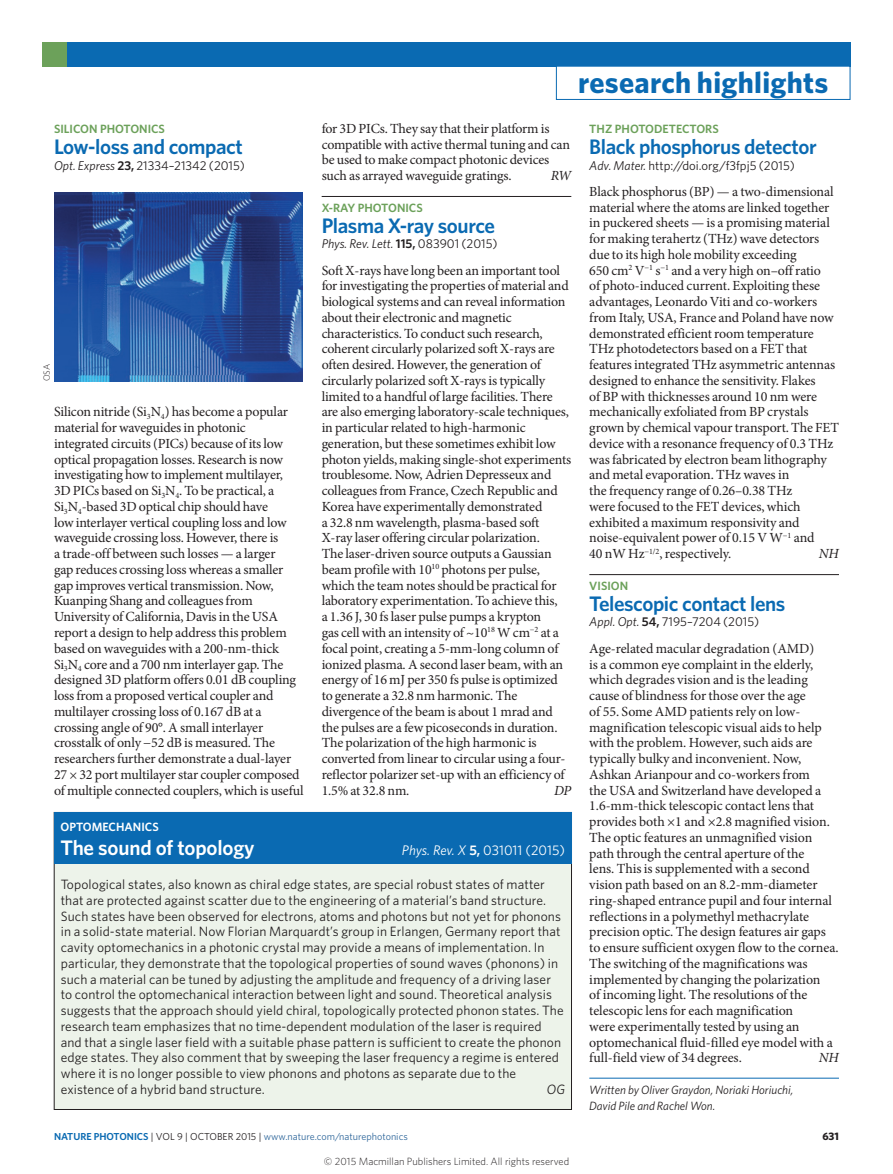
<style>
.page{position:relative;width:893px;height:1174px;background:#fff}
.page>*{position:absolute;margin:0;border:0;box-sizing:border-box;transform-origin:0 0}
.t1{font:700 30px "Whitney";letter-spacing:.01em;color:#0a6ab2}
.Title{font:600 21px "Whitney";letter-spacing:-.02em;color:#0a6ab2}
.RH_box_title{font:600 21px "Whitney";letter-spacing:-.01em;color:#fff}
.Body_first{font:13.95px/15.8px "Minion Pro";letter-spacing:-.01em;color:#231f20}
.RH_box_title-2{font:13.95px "Whitney";color:#fff}
.Body_first-2{font:italic 13.95px "Minion Pro";letter-spacing:-.015em;color:#231f20}
.Box_body_first{font:13.5px/15.8px "Whitney";letter-spacing:.01em;color:#231f20}
.Box_body_first-2{font:italic 13.5px "Whitney";color:#231f20}
.Journal_DOI_ref{font:12.75px "Whitney";color:#231f20}
.Journal_DOI_ref-2{font:italic 12.75px "Whitney";letter-spacing:-.01em;color:#231f20}
.Author_information{font:italic 12px/15.8px "Whitney";color:#231f20}
.Subject{font:600 12px "Whitney";color:#6ca15a}
.Subject_w_rule{font:600 12px "Whitney";color:#6ca15a}
.RH_box_subject{font:600 12px "Whitney";color:#fff}
.t2{font:700 10.8px "Whitney";color:#231f20}
.t3{font:300 10.5px "Whitney";color:#231f20}
.t4{font:10.2px "Whitney";color:#2f679b}
.Picture_credit{font:300 9px "Whitney";color:#231f20}
.s1{font-style:italic}
.s2{font-weight:600}
.s3{font-size:13.5px}
.s4{font-weight:600;font-style:normal}
.s5{font-style:normal}
.s6{font-weight:600;color:#0a6ab2}
.s7{color:#231f20}
</style>
<div class="page">
<div style="left:43px;top:43px;width:807px;height:24px;background:#0a6ab2"></div>
<div style="left:43px;top:43px;width:24px;height:24px;background:#6ca15a"></div>
<div style="left:556px;top:66px;width:294px;height:34px;border:1px solid #0a6ab2"></div>
<hr style="left:322px;top:196px;width:249px;height:1px;background:#231f20">
<hr style="left:589px;top:574px;width:250px;height:1px;background:#231f20">
<hr style="left:589px;top:1078px;width:250px;height:1px;background:#0a6ab2">
<div style="left:54px;top:812px;width:517px;height:297px;background:#edf3ea"></div>
<div style="left:54px;top:812px;width:517px;height:52px;background:#0a6ab2"></div>
<img style="left:54px;top:193px;width:249px;height:188px">
<h1 class="t1" style="left:578px;top:62px;width:252px">research highlights</h1>
<p class="Subject" style="left:54px;top:121px;width:113px">SILICON PHOTONICS</p>
<p class="Title" style="left:54px;top:132px;width:190px">Low-loss and compact</p>
<p class="Journal_DOI_ref" style="left:54px;top:157px;width:193px"><span class="s1">Opt. Express</span> <span class="s2">23,</span> 21334–21342 (2015)</p>
<p class="Picture_credit" style="left:41px;top:381px;width:19px;rotate:-90deg">OSA</p>
<p class="Body_first" style="left:54px;top:404px;width:251px">Silicon nitride (Si<sub>3</sub>N<sub>4</sub>) has become a popular material for waveguides in photonic integrated circuits (PICs) because of its low optical propagation losses. Research is now investigating how to implement multilayer,<br>3D PICs based on Si<sub>3</sub>N<sub>4</sub>. To be practical, a Si<sub>3</sub>N<sub>4</sub>-based 3D optical chip should have<br>low interlayer vertical coupling loss and low waveguide crossing loss. However, there is<br>a trade-off between such losses — a larger<br>gap reduces crossing loss whereas a smaller gap improves vertical transmission. Now, Kuanping Shang and colleagues from University of California, Davis in the USA report a design to help address this problem based on waveguides with a 200-nm-thick Si<sub>3</sub>N<sub>4</sub> core and a 700 nm interlayer gap. The designed 3D platform offers 0.01 dB coupling loss from a proposed vertical coupler and multilayer crossing loss of 0.167 dB at a crossing angle of 90°. A small interlayer crosstalk of only −52 dB is measured. The researchers further demonstrate a dual-layer 27 <span class="s3">×</span> 32 port multilayer star coupler composed of multiple connected couplers, which is useful</p>
<p class="Body_first" style="left:322px;top:120px;width:250px">for 3D PICs. They say that their platform is compatible with active thermal tuning and can be used to make compact photonic devices such as arrayed waveguide gratings.</p>
<p class="Body_first-2" style="left:551px;top:167px;width:22px">RW</p>
<p class="Subject_w_rule" style="left:322px;top:199px;width:103px">X-RAY PHOTONICS</p>
<p class="Title" style="left:322px;top:211px;width:175px">Plasma X-ray source</p>
<p class="Journal_DOI_ref-2" style="left:322px;top:235px;width:178px">Phys. Rev. Lett. <span class="s4">115,</span> <span class="s5">083901 (2015)</span></p>
<p class="Body_first" style="left:322px;top:262px;width:251px">Soft X-rays have long been an important tool for investigating the properties of material and biological systems and can reveal information about their electronic and magnetic characteristics. To conduct such research, coherent circularly polarized soft X-rays are often desired. However, the generation of circularly polarized soft X-rays is typically limited to a handful of large facilities. There are also emerging laboratory-scale techniques, in particular related to high-harmonic generation, but these sometimes exhibit low photon yields, making single-shot experiments troublesome. Now, Adrien Depresseux and colleagues from France, Czech Republic and Korea have experimentally demonstrated<br>a 32.8 nm wavelength, plasma-based soft X-ray laser offering circular polarization.<br>The laser-driven source outputs a Gaussian beam profile with 10<sup>10</sup> photons per pulse, which the team notes should be practical for laboratory experimentation. To achieve this,<br>a 1.36 J, 30 fs laser pulse pumps a krypton<br>gas cell with an intensity of ~10<sup>18</sup> W cm<sup>−2</sup> at a focal point, creating a 5-mm-long column of ionized plasma. A second laser beam, with an energy of 16 mJ per 350 fs pulse is optimized to generate a 32.8 nm harmonic. The divergence of the beam is about 1 mrad and the pulses are a few picoseconds in duration.<br>The polarization of the high harmonic is converted from linear to circular using a four&shy;reflector polarizer set-up with an efficiency of 1.5% at 32.8 nm.</p>
<p class="Body_first-2" style="left:554px;top:781px;width:19px">DP</p>
<p class="RH_box_subject" style="left:61px;top:819px;width:100px">OPTOMECHANICS</p>
<p class="RH_box_title" style="left:61px;top:833px;width:195px">The sound of topology</p>
<p class="RH_box_title-2" style="left:402px;top:841px;width:165px"><span class="s1">Phys. Rev. X</span> <span class="s2">5,</span> 031011 (2015)</p>
<p class="Box_body_first" style="left:61px;top:876px;width:504px">Topological states, also known as chiral edge states, are special robust states of matter that are protected against scatter due to the engineering of a material’s band structure.<br>Such states have been observed for electrons, atoms and photons but not yet for phonons in a solid-state material. Now Florian Marquardt’s group in Erlangen, Germany report that cavity optomechanics in a photonic crystal may provide a means of implementation. In particular, they demonstrate that the topological properties of sound waves (phonons) in such a material can be tuned by adjusting the amplitude and frequency of a driving laser to control the optomechanical interaction between light and sound. Theoretical analysis suggests that the approach should yield chiral, topologically protected phonon states. The research team emphasizes that no time-dependent modulation of the laser is required and that a single laser field with a suitable phase pattern is sufficient to create the phonon edge states. They also comment that by sweeping the laser frequency a regime is entered where it is no longer possible to view phonons and photons as separate due to the existence of a hybrid band structure.</p>
<p class="Box_body_first-2" style="left:547px;top:1080px;width:20px">OG</p>
<p class="Subject" style="left:589px;top:121px;width:131px">THZ PHOTODETECTORS</p>
<p class="Title" style="left:589px;top:132px;width:229px">Black phosphorus detector</p>
<p class="Journal_DOI_ref" style="left:589px;top:157px;width:207px"><span class="s1">Adv. Mater.</span> http://doi.org/f3fpj5 (2015)</p>
<p class="Body_first" style="left:589px;top:183px;width:251px">Black phosphorus (BP) — a two-dimensional material where the atoms are linked together in puckered sheets — is a promising material for making terahertz (THz) wave detectors due to its high hole mobility exceeding<br>650 cm<sup>2</sup> V<sup>−1</sup> s<sup>−1</sup> and a very high on–off ratio<br>of photo-induced current. Exploiting these advantages, Leonardo Viti and co-workers from Italy, USA, France and Poland have now demonstrated efficient room temperature THz photodetectors based on a FET that features integrated THz asymmetric antennas designed to enhance the sensitivity. Flakes<br>of BP with thicknesses around 10 nm were mechanically exfoliated from BP crystals grown by chemical vapour transport. The FET device with a resonance frequency of 0.3 THz was fabricated by electron beam lithography and metal evaporation. THz waves in<br>the frequency range of 0.26–0.38 THz<br>were focused to the FET devices, which exhibited a maximum responsivity and noise-equivalent power of 0.15 V W<sup>−1</sup> and<br>40 nW Hz<sup>−1/2</sup>, respectively.</p>
<p class="Body_first-2" style="left:819px;top:545px;width:22px">NH</p>
<p class="Subject_w_rule" style="left:589px;top:577px;width:40px">VISION</p>
<p class="Title" style="left:589px;top:589px;width:198px">Telescopic contact lens</p>
<p class="Journal_DOI_ref" style="left:589px;top:613px;width:172px"><span class="s1">Appl. Opt.</span> <span class="s2">54,</span> 7195–7204 (2015)</p>
<p class="Body_first" style="left:589px;top:640px;width:251px">Age-related macular degradation (AMD)<br>is a common eye complaint in the elderly, which degrades vision and is the leading cause of blindness for those over the age<br>of 55. Some AMD patients rely on low&shy;magnification telescopic visual aids to help with the problem. However, such aids are typically bulky and inconvenient. Now, Ashkan Arianpour and co-workers from<br>the USA and Switzerland have developed a 1.6-mm-thick telescopic contact lens that provides both ×1 and ×2.8 magnified vision.<br>The optic features an unmagnified vision path through the central aperture of the<br>lens. This is supplemented with a second vision path based on an 8.2-mm-diameter ring-shaped entrance pupil and four internal reflections in a polymethyl methacrylate precision optic. The design features air gaps to ensure sufficient oxygen flow to the cornea.<br>The switching of the magnifications was implemented by changing the polarization<br>of incoming light. The resolutions of the telescopic lens for each magnification<br>were experimentally tested by using an optomechanical fluid-filled eye model with a full-field view of 34 degrees.</p>
<p class="Body_first-2" style="left:819px;top:1049px;width:22px">NH</p>
<p class="Author_information" style="left:589px;top:1081px;width:206px">Written by Oliver Graydon, Noriaki Horiuchi,<br>David Pile and Rachel Won.</p>
<p class="t4" style="left:54px;top:1129px;width:355px"><span class="s6">NATURE PHOTONICS</span> <span class="s7">| VOL 9 | OCTOBER 2015 |</span> www.nature.com/naturephotonics</p>
<p class="t2" style="left:822px;top:1129px;width:18px">631</p>
<p class="t3" style="left:324px;top:1154px;width:247px">© 2015 Macmillan Publishers Limited. All rights reserved</p>
</div>
